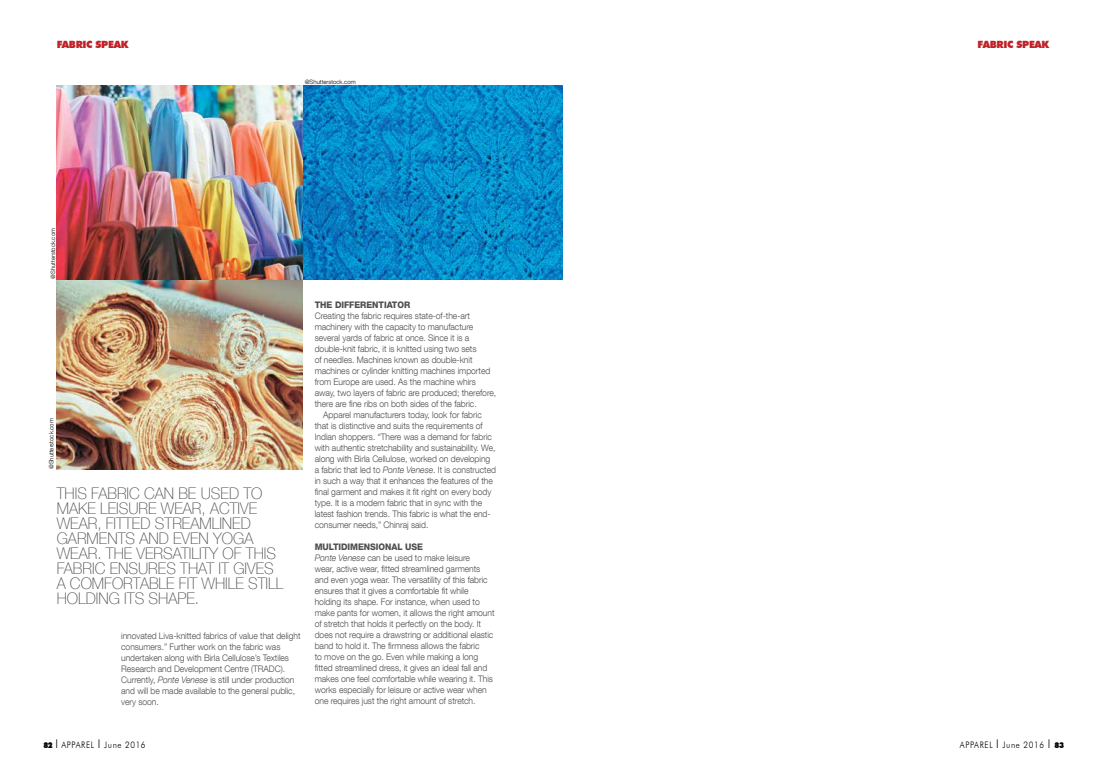
<style>
.page{position:relative;width:1106px;height:774px;background:#fff}
.page>*{position:absolute;margin:0;border:0;box-sizing:border-box;transform-origin:0 0}
.t1{font:100 16px/15px "Helvetica Neue LT Com";color:#4d4d4f;scale:.95 1}
.t2{font:900 10px "Futura BT";letter-spacing:-.03em;color:#bf2228}
.t3{font:300 9px/11px "Helvetica Neue LT Com";letter-spacing:-.005em;color:#4d4d4f;scale:.95 1}
.t4{font:300 9px "Futura BT";letter-spacing:.075em;color:#000;scale:.9 1}
.t5{font:800 9px "Helvetica Neue LT Com";letter-spacing:-.005em;color:#4d4d4f;scale:.95 1}
.t6{font:300 6px "Helvetica Neue LT Com";color:#000}
.s1{font-style:italic}
.s2{font-weight:800}
.s3{font-weight:900;font-size:8px}
.s4{font-size:12px}
</style>
<div class="page">
<img style="left:57px;top:279px;width:246px;height:190px">
<img style="left:57px;top:85px;width:506px;height:194px">
<p class="t2" style="left:57px;top:39px;width:73px">FABRIC SPEAK</p>
<p class="t2" style="left:977px;top:39px;width:73px">FABRIC SPEAK</p>
<p class="t6" style="left:49px;top:279px;width:52px;rotate:-90deg">@Shutterstock.com</p>
<p class="t6" style="left:305px;top:78px;width:52px">@Shutterstock.com</p>
<p class="t6" style="left:48px;top:469px;width:52px;rotate:-90deg">@Shutterstock.com</p>
<h1 class="t1" style="left:57px;top:486px;width:240px">THIS FABRIC CAN BE USED TO<br>MAKE LEISURE WEAR, ACTIVE<br>WEAR, FITTED STREAMLINED<br>GARMENTS AND EVEN YOGA<br>WEAR. THE VERSATILITY OF THIS<br>FABRIC ENSURES THAT IT GIVES<br>A COMFORTABLE FIT WHILE STILL<br>HOLDING ITS SHAPE.</h1>
<p class="t3" style="left:121px;top:630px;width:190px">innovated Liva-knitted fabrics of value that delight consumers.” Further work on the fabric was undertaken along with Birla Cellulose’s Textiles Research and Development Centre (TRADC).<br>Currently, <span class="s1">Ponte Venese</span> is still under production and will be made available to the general public, very soon.</p>
<p class="t5" style="left:315px;top:299px;width:102px">THE DIFFERENTIATOR</p>
<p class="t3" style="left:315px;top:310px;width:165px">Creating the fabric requires state-of-the-art</p>
<p class="t3" style="left:315px;top:321px;width:168px">machinery with the capacity to manufacture</p>
<p class="t3" style="left:315px;top:332px;width:164px">several yards of fabric at once. Since it is a</p>
<p class="t3" style="left:315px;top:343px;width:172px">double-knit fabric, it is knitted using two sets</p>
<p class="t3" style="left:315px;top:354px;width:168px">of needles. Machines known as double-knit</p>
<p class="t3" style="left:315px;top:365px;width:186px">machines or cylinder knitting machines imported</p>
<p class="t3" style="left:315px;top:376px;width:171px">from Europe are used. As the machine whirs</p>
<p class="t3" style="left:315px;top:387px;width:193px">away, two layers of fabric are produced; therefore,</p>
<p class="t3" style="left:315px;top:398px;width:172px">there are fine ribs on both sides of the fabric.</p>
<p class="t3" style="left:323px;top:409px;width:168px">Apparel manufacturers today, look for fabric</p>
<p class="t3" style="left:315px;top:420px;width:178px">that is distinctive and suits the requirements of</p>
<p class="t3" style="left:315px;top:431px;width:188px">Indian shoppers. “There was a demand for fabric</p>
<p class="t3" style="left:315px;top:442px;width:192px">with authentic stretchability and sustainability. We,</p>
<p class="t3" style="left:315px;top:453px;width:186px">along with Birla Cellulose, worked on developing</p>
<p class="t3" style="left:315px;top:464px;width:192px">a fabric that led to <span class="s1">Ponte Venese</span>. It is constructed</p>
<p class="t3" style="left:315px;top:475px;width:189px">in such a way that it enhances the features of the</p>
<p class="t3" style="left:315px;top:486px;width:187px">final garment and makes it fit right on every body</p>
<p class="t3" style="left:315px;top:497px;width:178px">type. It is a modern fabric that in sync with the</p>
<p class="t3" style="left:315px;top:508px;width:187px">latest fashion trends. This fabric is what the end-</p>
<p class="t3" style="left:315px;top:519px;width:121px">consumer needs,” Chinraj said.</p>
<p class="t3" style="left:315px;top:541px;width:191px"><span class="s2">MULTIDIMENSIONAL USE<br></span><span class="s1">Ponte Venese</span> can be used to make leisure<br>wear, active wear, fitted streamlined garments and even yoga wear. The versatility of this fabric ensures that it gives a comfortable fit while holding its shape. For instance, when used to make pants for women, it allows the right amount of stretch that holds it perfectly on the body. It does not require a drawstring or additional elastic band to hold it. The firmness allows the fabric<br>to move on the go. Even while making a long fitted streamlined dress, it gives an ideal fall and makes one feel comfortable while wearing it. This works especially for leisure or active wear when one requires just the right amount of stretch.</p>
<p class="t4" style="left:43px;top:739px;width:115px"><span class="s3">82</span> <span class="s4">I</span> APPAREL <span class="s4">I</span> June 2016</p>
<p class="t4" style="left:960px;top:739px;width:117px">APPAREL <span class="s4">I</span> June 2016 <span class="s4">I</span> <span class="s3">83</span></p>
</div>
